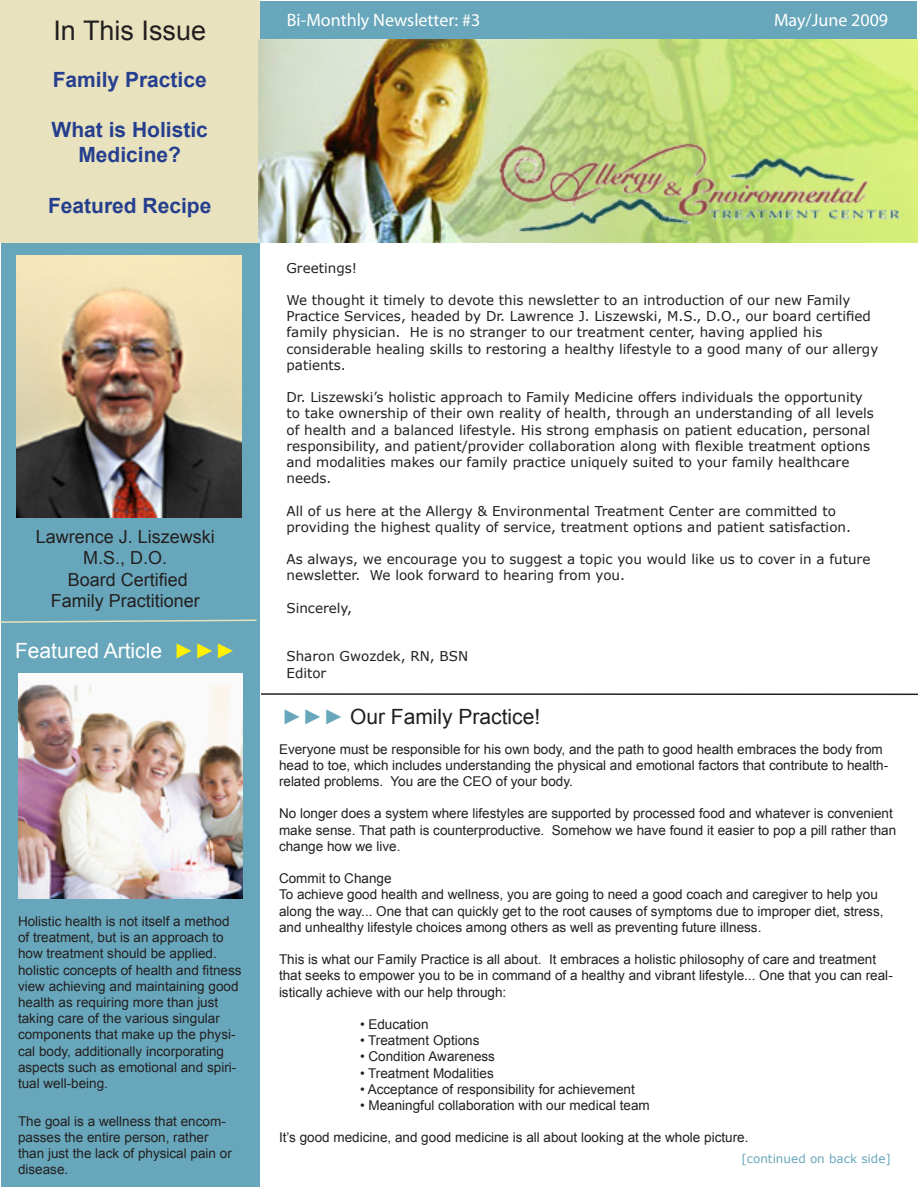
<style>
.page{position:relative;width:918px;height:1188px;background:#fff}
.page>*{position:absolute;margin:0;border:0;box-sizing:border-box;transform-origin:0 0}
.t1{font:27px "Arial";color:#231f20}
.t2{font:700 21px "Arial";color:#253f8e}
.t3{font:21px "Arial";color:#231f20}
.t4{font:21px "Arial";color:#fff}
.t5{font:18px "Arial";color:#231f20}
.t6{font:18px "Myriad Pro";color:#fff}
.t7{font:13.5px/16.2px "Arial";color:#231f20}
.t8{font:13.5px/16.2px "MS Reference Sans Serif";color:#231f20}
.t9{font:12px "MS Reference Sans Serif";color:#68a7bb}
.s1{color:#fff101}
.s2{color:#68a7bb}
</style>
<div class="page">
<div style="left:1px;top:1px;width:259px;height:1186px;background:#68a7bb"></div>
<div style="left:259px;top:1px;width:658px;height:39px;background:#68a7bb"></div>
<div style="left:0;top:0;width:260px;height:242px;background:#e8e2bf"></div>
<img style="left:258px;top:39px;width:660px;height:204px">
<hr style="left:261px;top:693px;width:657px;height:2px;background:#231f20">
<svg style="left:0;top:619px;width:257px;height:4px"></svg>
<img style="left:16px;top:255px;width:226px;height:263px">
<img style="left:18px;top:674px;width:225px;height:224px">
<p class="t1" style="left:53px;top:13px;width:154px">In This Issue</p>
<p class="t2" style="left:53px;top:65px;width:156px">Family Practice</p>
<p class="t2" style="left:52px;top:116px;width:158px">What is Holistic</p>
<p class="t2" style="left:78px;top:141px;width:104px">Medicine?</p>
<p class="t2" style="left:48px;top:191px;width:165px">Featured Recipe</p>
<p class="t5" style="left:36px;top:524px;width:181px">Lawrence J. Liszewski</p>
<p class="t5" style="left:83px;top:546px;width:86px">M.S., D.O.</p>
<p class="t5" style="left:68px;top:568px;width:122px">Board Certified</p>
<p class="t5" style="left:51px;top:589px;width:151px">Family Practitioner</p>
<p class="t4" style="left:15px;top:637px;width:223px">Featured Article <span class="s1">►►►</span></p>
<p class="t7" style="left:18px;top:913px;width:225px">Holistic health is not itself a method of treatment, but is an approach to how treatment should be applied. holistic concepts of health and fitness view achieving and maintaining good health as requiring more than just taking care of the various singular components that make up the physi&shy;cal body, additionally incorporating aspects such as emotional and spiri&shy;tual well-being.</p>
<p class="t7" style="left:18px;top:1113px;width:215px">The goal is a wellness that encom&shy;passes the entire person, rather than just the lack of physical pain or disease.</p>
<p class="t6" style="left:287px;top:9px;width:195px">Bi-Monthly Newsletter: #3</p>
<p class="t6" style="left:774px;top:9px;width:116px">May/June 2009</p>
<p class="t8" style="left:286px;top:259px;width:72px">Greetings!</p>
<p class="t8" style="left:286px;top:292px;width:593px">We thought it timely to devote this newsletter to an introduction of our new Family Practice Services, headed by Dr. Lawrence J. Liszewski, M.S., D.O., our board certified family physician. He is no stranger to our treatment center, having applied his considerable healing skills to restoring a healthy lifestyle to a good many of our allergy patients.</p>
<p class="t8" style="left:286px;top:389px;width:589px">Dr. Liszewski’s holistic approach to Family Medicine offers individuals the opportunity to take ownership of their own reality of health, through an understanding of all levels of health and a balanced lifestyle. His strong emphasis on patient education, personal responsibility, and patient/provider collaboration along with flexible treatment options and modalities makes our family practice uniquely suited to your family healthcare needs.</p>
<p class="t8" style="left:286px;top:502px;width:566px">All of us here at the Allergy &amp; Environmental Treatment Center are committed to providing the highest quality of service, treatment options and patient satisfaction.</p>
<p class="t8" style="left:286px;top:551px;width:585px">As always, we encourage you to suggest a topic you would like us to cover in a future newsletter. We look forward to hearing from you.</p>
<p class="t8" style="left:286px;top:599px;width:67px">Sincerely,</p>
<p class="t8" style="left:286px;top:648px;width:183px">Sharon Gwozdek, RN, BSN</p>
<p class="t8" style="left:286px;top:664px;width:41px">Editor</p>
<p class="t3" style="left:282px;top:703px;width:260px"><span class="s2">►►►</span> Our Family Practice!</p>
<p class="t7" style="left:279px;top:741px;width:611px">Everyone must be responsible for his own body, and the path to good health embraces the body from head to toe, which includes understanding the physical and emotional factors that contribute to health&shy;related problems. You are the CEO of your body.</p>
<p class="t7" style="left:279px;top:806px;width:619px">No longer does a system where lifestyles are supported by processed food and whatever is convenient make sense. That path is counterproductive. Somehow we have found it easier to pop a pill rather than change how we live.</p>
<p class="t7" style="left:279px;top:871px;width:114px">Commit to Change</p>
<p class="t7" style="left:279px;top:887px;width:606px">To achieve good health and wellness, you are going to need a good coach and caregiver to help you along the way... One that can quickly get to the root causes of symptoms due to improper diet, stress, and unhealthy lifestyle choices among others as well as preventing future illness.</p>
<p class="t7" style="left:279px;top:952px;width:615px">This is what our Family Practice is all about. It embraces a holistic philosophy of care and treatment that seeks to empower you to be in command of a healthy and vibrant lifestyle... One that you can real&shy;istically achieve with our help through:</p>
<p class="t7" style="left:360px;top:1016px;width:70px">• Education</p>
<p class="t7" style="left:360px;top:1033px;width:121px">• Treatment Options</p>
<p class="t7" style="left:360px;top:1049px;width:137px">• Condition Awareness</p>
<p class="t7" style="left:360px;top:1065px;width:135px">• Treatment Modalities</p>
<p class="t7" style="left:360px;top:1081px;width:276px">• Acceptance of responsibility for achievement</p>
<p class="t7" style="left:360px;top:1097px;width:291px">• Meaningful collaboration with our medical team</p>
<p class="t7" style="left:279px;top:1130px;width:471px">It’s good medicine, and good medicine is all about looking at the whole picture.</p>
<p class="t9" style="left:741px;top:1151px;width:151px">[continued on back side]</p>
</div>
